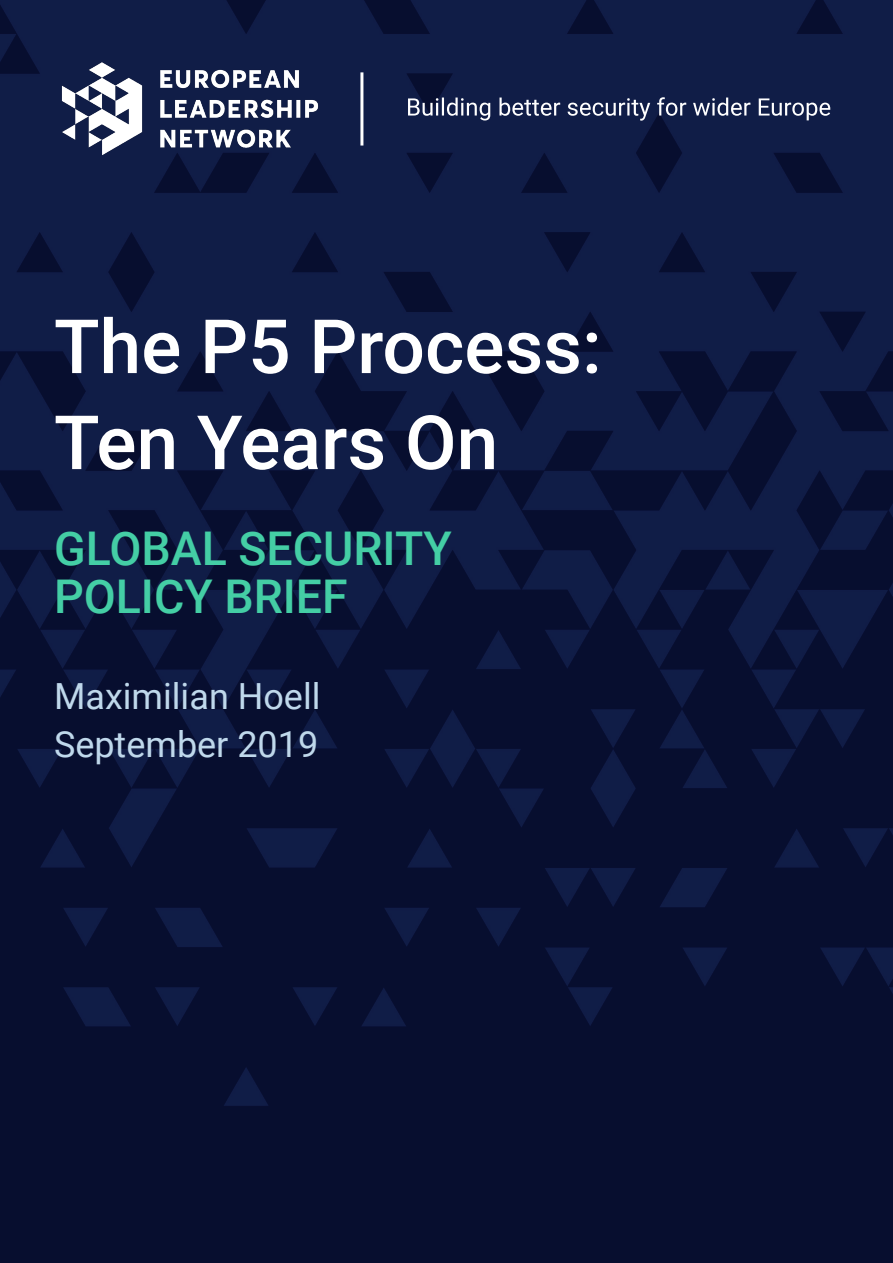
<style>
.page{position:relative;width:893px;height:1263px;background:#fff}
.page>*{position:absolute;margin:0;border:0;box-sizing:border-box;transform-origin:0 0}
.Month{font:500 75px "Roboto";color:#fff}
.Month-2{font:500 46.5px "Roboto";color:#44cea5}
.Month-3{font:36px "Roboto";color:#bfd8eb}
</style>
<div class="page">
<img style="left:0;top:0;width:893px;height:1263px">
<img style="left:54px;top:55px;width:271px;height:108px">
<hr style="left:360px;top:72px;width:3px;height:74px;background:#fff">
<svg style="left:408px;top:97px;width:422px;height:24px"></svg>
<p class="Month" style="left:54px;top:294px;width:549px">The P5 Process:</p>
<p class="Month" style="left:54px;top:390px;width:446px">Ten Years On</p>
<p class="Month-2" style="left:54px;top:516px;width:399px">GLOBAL SECURITY</p>
<p class="Month-2" style="left:54px;top:564px;width:295px">POLICY BRIEF</p>
<p class="Month-3" style="left:54px;top:671px;width:268px">Maximilian Hoell</p>
<p class="Month-3" style="left:54px;top:719px;width:266px">September 2019</p>
</div>
